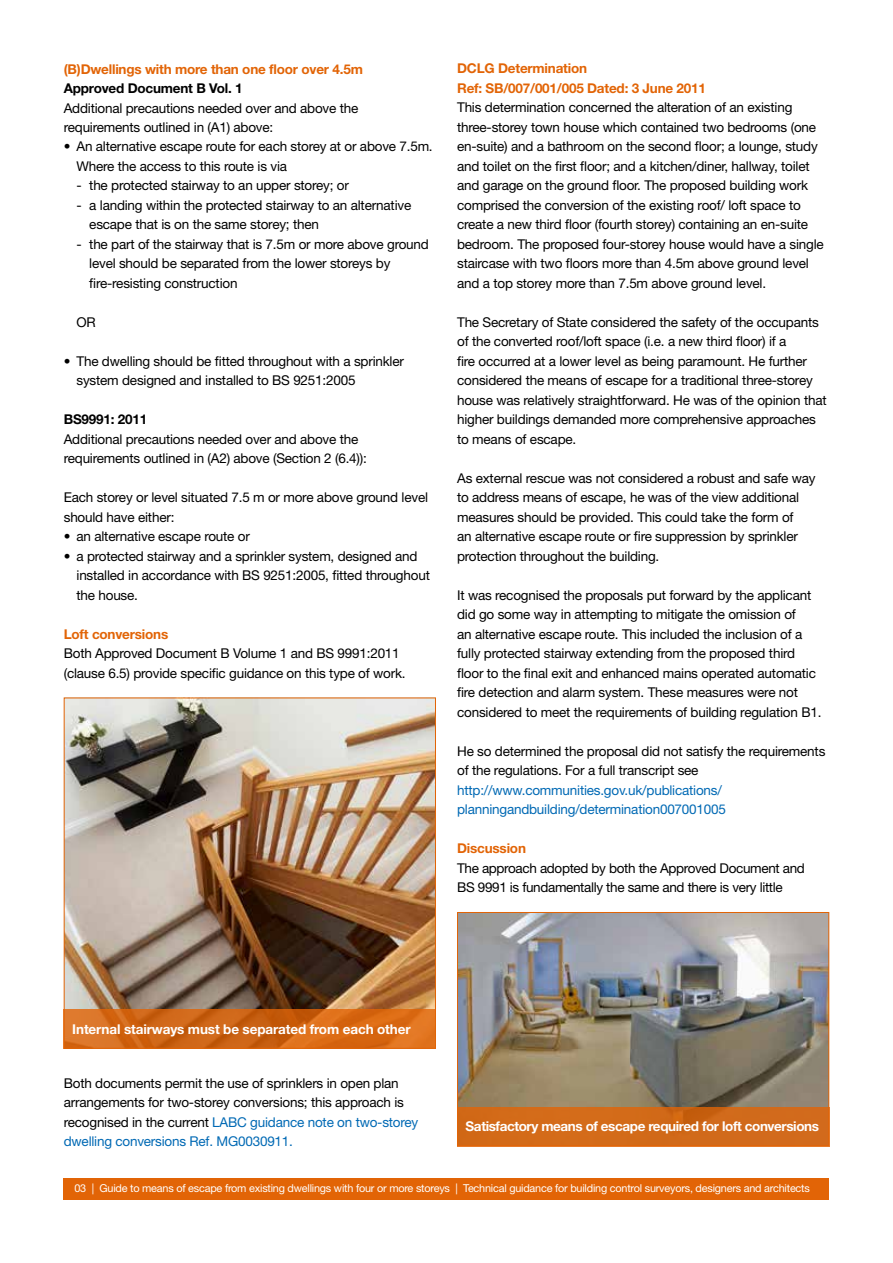
<style>
.page{position:relative;width:893px;height:1263px;background:#fff}
.page>*{position:absolute;margin:0;border:0;box-sizing:border-box;transform-origin:0 0}
.t1{font:13.5px/19.5px "Helvetica Neue LT Std";letter-spacing:-.015em;color:#000}
.t2{font:700 13.5px/19.5px "Helvetica Neue LT Std";letter-spacing:-.015em;color:#e26406}
.t3{font:13.5px/19.5px "Helvetica Neue LT Std";letter-spacing:-.015em;color:#0069b4}
.t4{font:700 13.5px "Helvetica Neue LT Std";letter-spacing:-.03em;color:#fff}
.t5{font:700 13.5px "Helvetica Neue LT Std";letter-spacing:-.01em;color:#fff}
.t6{font:700 13.5px "Helvetica Neue LT Std";letter-spacing:-.015em;color:#000}
.t7{font:10.8px "Helvetica Neue LT Std";letter-spacing:-.02em;color:#fff}
.s1{color:#0069b4}
</style>
<div class="page">
<div style="left:64px;top:1178px;width:765px;height:21px;background:#e26406"></div>
<img style="left:66px;top:700px;width:368px;height:310px">
<svg style="left:64px;top:1010px;width:372px;height:39px;background:#d36816"></svg>
<img style="left:459px;top:914px;width:368px;height:193px">
<div style="left:457px;top:1107px;width:372px;height:39px;background:#d26a19"></div>
<p class="t2" style="left:64px;top:59px;width:301px">(B)Dwellings with more than one floor over 4.5m</p>
<p class="t6" style="left:64px;top:80px;width:180px">Approved Document B Vol. 1</p>
<p class="t1" style="left:64px;top:98px;width:296px">Additional precautions needed over and above the requirements outlined in (A1) above:</p>
<p class="t1" style="left:77px;top:137px;width:358px;text-indent:-13px">• An alternative escape route for each storey at or above 7.5m.<br>Where the access to this route is via</p>
<p class="t1" style="left:77px;top:176px;width:274px">- the protected stairway to an upper storey; or</p>
<p class="t1" style="left:89px;top:195px;width:323px;text-indent:-13px">- a landing within the protected stairway to an alternative escape that is on the same storey; then</p>
<p class="t1" style="left:89px;top:234px;width:341px;text-indent:-13px">- the part of the stairway that is 7.5m or more above ground level should be separated from the lower storeys by fire-resisting construction</p>
<p class="t1" style="left:77px;top:312px;width:21px">OR</p>
<p class="t1" style="left:77px;top:351px;width:329px;text-indent:-13px">• The dwelling should be fitted throughout with a sprinkler system designed and installed to BS 9251:2005</p>
<p class="t6" style="left:64px;top:411px;width:85px">BS9991: 2011</p>
<p class="t1" style="left:64px;top:429px;width:305px">Additional precautions needed over and above the requirements outlined in (A2) above (Section 2 (6.4)):</p>
<p class="t1" style="left:64px;top:488px;width:366px">Each storey or level situated 7.5 m or more above ground level should have either:</p>
<p class="t1" style="left:64px;top:527px;width:188px">• an alternative escape route or</p>
<p class="t1" style="left:77px;top:546px;width:355px;text-indent:-13px">• a protected stairway and a sprinkler system, designed and installed in accordance with BS 9251:2005, fitted throughout the house.</p>
<p class="t2" style="left:64px;top:624px;width:106px">Loft conversions</p>
<p class="t1" style="left:64px;top:644px;width:343px">Both Approved Document B Volume 1 and BS 9991:2011 (clause 6.5) provide specific guidance on this type of work.</p>
<p class="t2" style="left:457px;top:59px;width:250px">DCLG Determination<br>Ref: SB/007/001/005 Dated: 3 June 2011</p>
<p class="t1" style="left:457px;top:98px;width:368px">This determination concerned the alteration of an existing three-storey town house which contained two bedrooms (one en-suite) and a bathroom on the second floor; a lounge, study and toilet on the first floor; and a kitchen/diner, hallway, toilet and garage on the ground floor. The proposed building work comprised the conversion of the existing roof/ loft space to create a new third floor (fourth storey) containing an en-suite bedroom. The proposed four-storey house would have a single staircase with two floors more than 4.5m above ground level and a top storey more than 7.5m above ground level.</p>
<p class="t1" style="left:457px;top:312px;width:371px">The Secretary of State considered the safety of the occupants of the converted roof/loft space (i.e. a new third floor) if a<br>fire occurred at a lower level as being paramount. He further considered the means of escape for a traditional three-storey house was relatively straightforward. He was of the opinion that higher buildings demanded more comprehensive approaches to means of escape.</p>
<p class="t1" style="left:457px;top:468px;width:360px">As external rescue was not considered a robust and safe way to address means of escape, he was of the view additional measures should be provided. This could take the form of<br>an alternative escape route or fire suppression by sprinkler protection throughout the building.</p>
<p class="t1" style="left:457px;top:585px;width:366px">It was recognised the proposals put forward by the applicant did go some way in attempting to mitigate the omission of<br>an alternative escape route. This included the inclusion of a fully protected stairway extending from the proposed third floor to the final exit and enhanced mains operated automatic fire detection and alarm system. These measures were not considered to meet the requirements of building regulation B1.</p>
<p class="t1" style="left:457px;top:741px;width:370px">He so determined the proposal did not satisfy the requirements of the regulations. For a full transcript see</p>
<p class="t3" style="left:457px;top:780px;width:270px">http://www.communities.gov.uk/publications/ planningandbuilding/determination007001005</p>
<p class="t2" style="left:457px;top:838px;width:70px">Discussion</p>
<p class="t1" style="left:457px;top:858px;width:349px">The approach adopted by both the Approved Document and<br>BS 9991 is fundamentally the same and there is very little</p>
<p class="t5" style="left:72px;top:1021px;width:340px">Internal stairways must be separated from each other</p>
<p class="t1" style="left:64px;top:1073px;width:356px">Both documents permit the use of sprinklers in open plan arrangements for two-storey conversions; this approach is recognised in the current <span class="s1">LABC guidance note on two-storey dwelling conversions Ref. MG0030911.</span></p>
<p class="t4" style="left:466px;top:1118px;width:355px">Satisfactory means of escape required for loft conversions</p>
<p class="t7" style="left:74px;top:1182px;width:737px">03 | Guide to means of escape from existing dwellings with four or more storeys | Technical guidance for building control surveyors, designers and architects</p>
</div>
